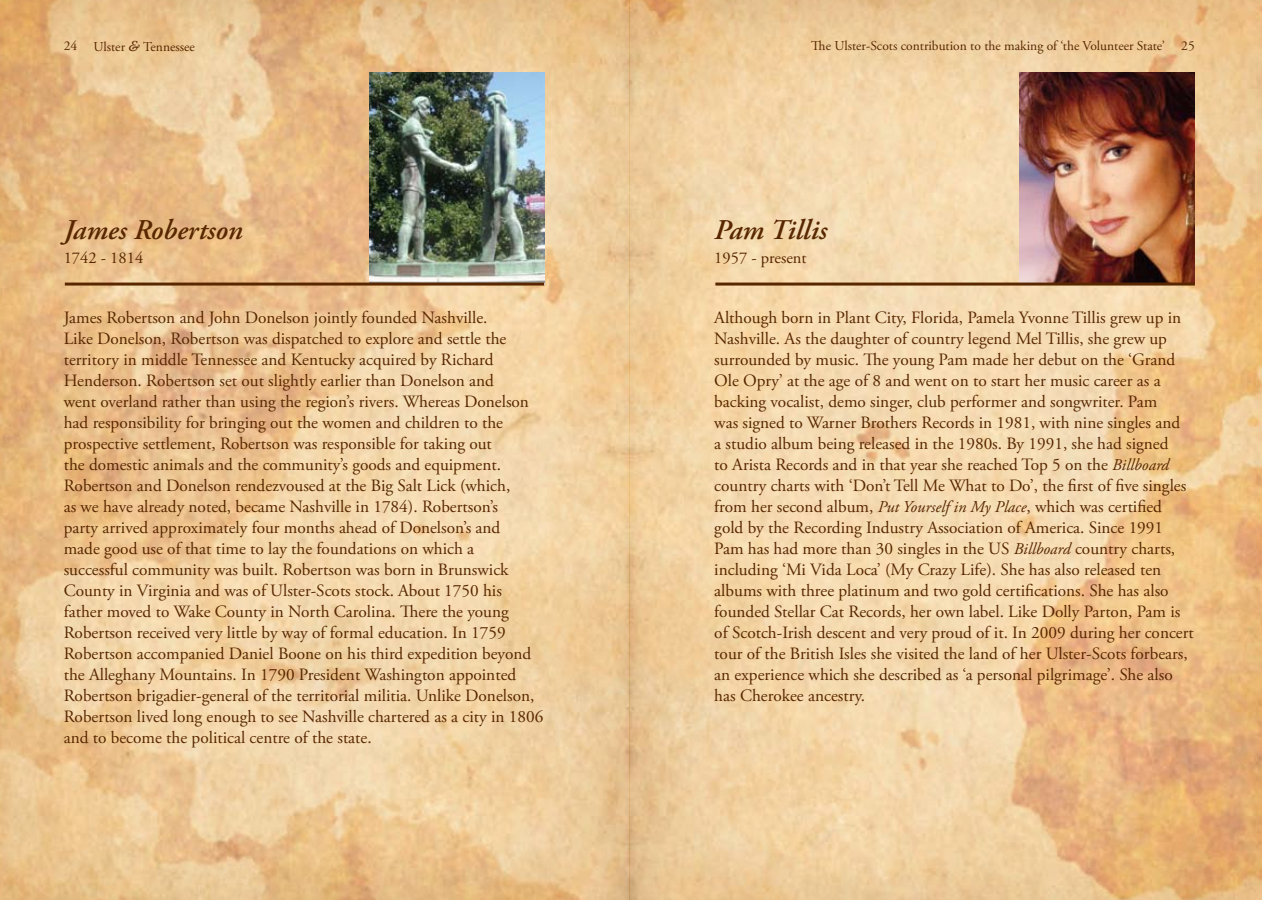
<style>
.page{position:relative;width:1262px;height:900px;background:#fff}
.page>*{position:absolute;margin:0;border:0;box-sizing:border-box;transform-origin:0 0}
.t1{font:italic 600 28.5px "Adobe Garamond Pro";color:#582700}
.t2{font:17.25px/21px "Adobe Garamond Pro";color:#582700}
.t3{font:16.5px "Adobe Garamond Pro";color:#582700}
.t4{font:13.5px "Adobe Garamond Pro";color:#582700}
.s1{font-family:"Concorde";font-style:italic}
.s2{font-style:italic;font-size:16.5px}
</style>
<div class="page">
<img style="left:0;top:0;width:1262px;height:899px">
<img style="left:369px;top:72px;width:175px;height:210px">
<img style="left:1020px;top:72px;width:175px;height:210px">
<hr style="left:65px;top:282px;width:479px;height:3px;background:#582700">
<hr style="left:715px;top:282px;width:480px;height:3px;background:#582700">
<svg style="left:1258px;top:892px;width:4px;height:8px"></svg>
<p class="t4" style="left:64px;top:38px;width:133px">24 Ulster <span class="s1">&amp;</span> Tennessee</p>
<p class="t4" style="left:811px;top:37px;width:385px">The Ulster-Scots contribution to the making of ‘the Volunteer State’ 25</p>
<h1 class="t1" style="left:64px;top:214px;width:180px">James Robertson</h1>
<p class="t3" style="left:64px;top:248px;width:81px">1742 - 1814</p>
<p class="t2" style="left:64px;top:307px;width:481px">James Robertson and John Donelson jointly founded Nashville.<br>Like Donelson, Robertson was dispatched to explore and settle the territory in middle Tennessee and Kentucky acquired by Richard Henderson. Robertson set out slightly earlier than Donelson and<br>went overland rather than using the region’s rivers. Whereas Donelson had responsibility for bringing out the women and children to the prospective settlement, Robertson was responsible for taking out<br>the domestic animals and the community’s goods and equipment.<br>Robertson and Donelson rendezvoused at the Big Salt Lick (which,<br>as we have already noted, became Nashville in 1784). Robertson’s<br>party arrived approximately four months ahead of Donelson’s and<br>made good use of that time to lay the foundations on which a<br>successful community was built. Robertson was born in Brunswick County in Virginia and was of Ulster-Scots stock. About 1750 his father moved to Wake County in North Carolina. There the young Robertson received very little by way of formal education. In 1759<br>Robertson accompanied Daniel Boone on his third expedition beyond the Alleghany Mountains. In 1790 President Washington appointed Robertson brigadier-general of the territorial militia. Unlike Donelson, Robertson lived long enough to see Nashville chartered as a city in 1806 and to become the political centre of the state.</p>
<h1 class="t1" style="left:714px;top:214px;width:114px">Pam Tillis</h1>
<p class="t3" style="left:714px;top:248px;width:94px">1957 - present</p>
<p class="t2" style="left:714px;top:307px;width:481px">Although born in Plant City, Florida, Pamela Yvonne Tillis grew up in Nashville. As the daughter of country legend Mel Tillis, she grew up surrounded by music. The young Pam made her debut on the ‘Grand Ole Opry’ at the age of 8 and went on to start her music career as a backing vocalist, demo singer, club performer and songwriter. Pam<br>was signed to Warner Brothers Records in 1981, with nine singles and<br>a studio album being released in the 1980s. By 1991, she had signed<br>to Arista Records and in that year she reached Top 5 on the <span class="s2">Billboard </span>country charts with ‘Don’t Tell Me What to Do’, the first of five singles from her second album, <span class="s2">Put Yourself in My Place</span>, which was certified gold by the Recording Industry Association of America. Since 1991<br>Pam has had more than 30 singles in the US <span class="s2">Billboard</span> country charts, including ‘Mi Vida Loca’ (My Crazy Life). She has also released ten albums with three platinum and two gold certifications. She has also founded Stellar Cat Records, her own label. Like Dolly Parton, Pam is of Scotch-Irish descent and very proud of it. In 2009 during her concert tour of the British Isles she visited the land of her Ulster-Scots forbears, an experience which she described as ‘a personal pilgrimage’. She also has Cherokee ancestry.</p>
</div>
